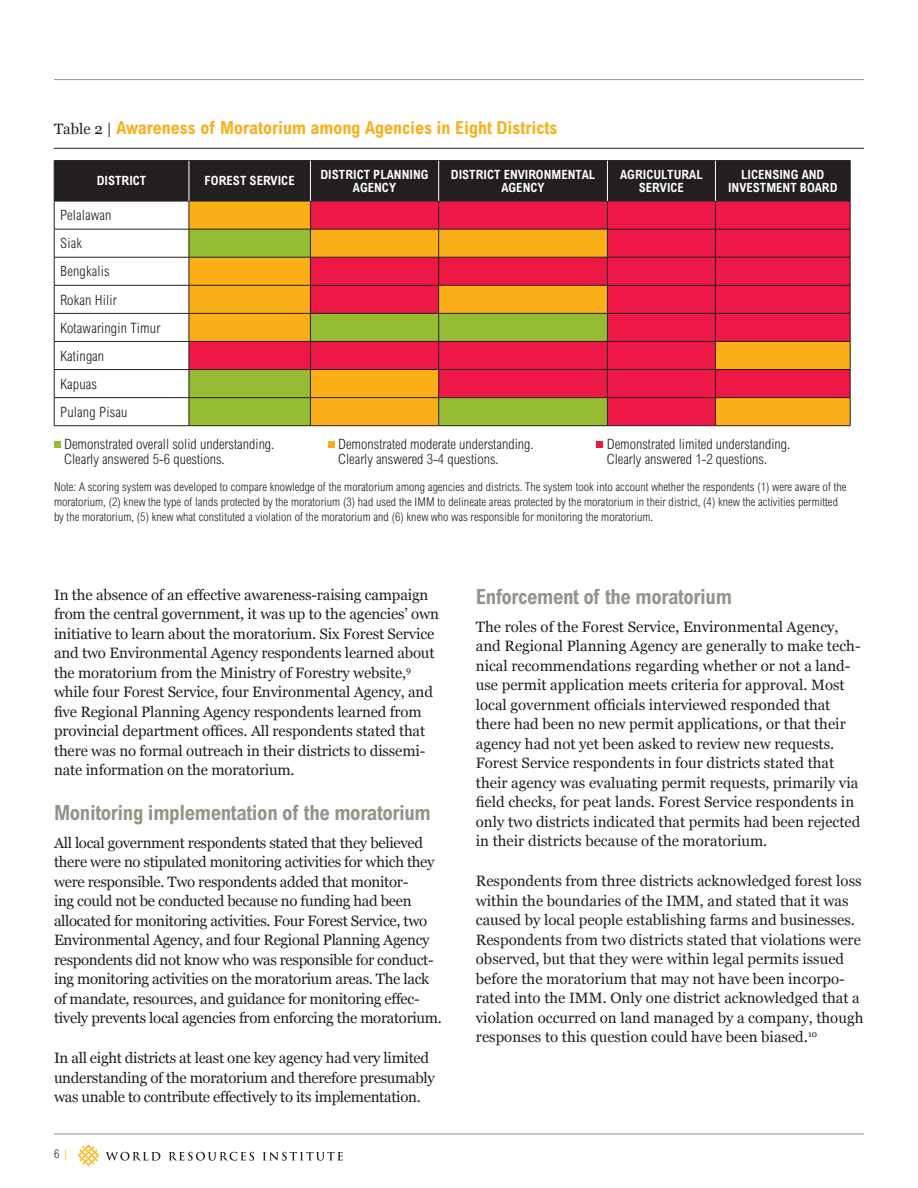
<style>
.page{position:relative;width:918px;height:1188px;background:#fff}
.page>*{position:absolute;margin:0;border:0;box-sizing:border-box;transform-origin:0 0}
.Body_Subhead_1{font:700 condensed 21px "Arial MT Std";letter-spacing:-.02em;color:#94948a}
.Figure_Head{font:700 condensed 18px "Arial MT Std";color:#faaf18}
.Body_Copy{font:15px/19.5px "Georgia";letter-spacing:-.01em;color:#231f20}
.Figure_Legend{font:300 condensed 14.25px/15px "Arial MT Std";color:#231f20}
.Table_Body_Copy{font:300 condensed 14.25px "Arial MT Std";letter-spacing:.01em;color:#231f20}
.Table_Header_Text{font:700 condensed 12.75px/13.5px "Arial MT Std";color:#fff;text-align:center}
.Source{font:300 condensed 12px/15px "Arial MT Std";letter-spacing:.005em;color:#231f20}
.s1{font-family:"Georgia";font-weight:400;font-stretch:normal;font-size:15px;color:#231f20}
.s2{color:#faaf18}
</style>
<div class="page">
<hr style="left:54px;top:79px;width:810px;height:1px;background:#94948a">
<hr style="left:54px;top:1134px;width:810px;height:1px;background:#94948a">
<svg style="left:78px;top:1144px;width:21px;height:22px"></svg>
<svg style="left:106px;top:1152px;width:54px;height:9px"></svg>
<svg style="left:169px;top:1152px;width:85px;height:9px"></svg>
<svg style="left:263px;top:1152px;width:80px;height:9px"></svg>
<hr style="left:54px;top:148px;width:810px;height:1px;background:#231f20">
<hr style="left:54px;top:160px;width:135px;height:1px;background:#231f20">
<hr style="left:189px;top:160px;width:121px;height:1px;background:#231f20">
<hr style="left:310px;top:160px;width:129px;height:1px;background:#231f20">
<hr style="left:439px;top:160px;width:168px;height:1px;background:#231f20">
<hr style="left:607px;top:160px;width:108px;height:1px;background:#231f20">
<hr style="left:715px;top:160px;width:135px;height:1px;background:#231f20">
<svg style="left:54px;top:161px;width:797px;height:265px;background:#c3674d"></svg>
<hr style="left:54px;top:425px;width:135px;height:1px;background:#231f20">
<hr style="left:189px;top:425px;width:121px;height:1px;background:#231f20">
<hr style="left:310px;top:425px;width:129px;height:1px;background:#231f20">
<hr style="left:439px;top:425px;width:168px;height:1px;background:#231f20">
<hr style="left:607px;top:425px;width:108px;height:1px;background:#231f20">
<hr style="left:715px;top:425px;width:135px;height:1px;background:#231f20">
<hr style="left:189px;top:161px;width:1px;height:40px;background:#fff">
<hr style="left:310px;top:161px;width:1px;height:40px;background:#fff">
<hr style="left:438px;top:161px;width:1px;height:40px;background:#fff">
<hr style="left:607px;top:161px;width:1px;height:40px;background:#fff">
<hr style="left:715px;top:161px;width:1px;height:40px;background:#fff">
<div style="left:54px;top:441px;width:7px;height:7px;background:#96bc33"></div>
<div style="left:597px;top:441px;width:6px;height:7px;background:#ed1845"></div>
<div style="left:328px;top:441px;width:7px;height:7px;background:#faaf18"></div>
<p class="Figure_Head" style="left:54px;top:118px;width:505px"><span class="s1">Table 2 |</span> Awareness of Moratorium among Agencies in Eight Districts</p>
<p class="Table_Header_Text" style="left:97px;top:174px;width:51px">DISTRICT</p>
<p class="Table_Header_Text" style="left:205px;top:174px;width:92px">FOREST SERVICE</p>
<p class="Table_Header_Text" style="left:321px;top:167px;width:110px">DISTRICT PLANNING<br>AGENCY</p>
<p class="Table_Header_Text" style="left:451px;top:167px;width:146px">DISTRICT ENVIRONMENTAL<br>AGENCY</p>
<p class="Table_Header_Text" style="left:620px;top:167px;width:84px">AGRICULTURAL<br>SERVICE</p>
<p class="Table_Header_Text" style="left:728px;top:167px;width:111px">LICENSING AND<br>INVESTMENT BOARD</p>
<p class="Table_Body_Copy" style="left:60px;top:207px;width:53px">Pelalawan</p>
<p class="Table_Body_Copy" style="left:60px;top:235px;width:23px">Siak</p>
<p class="Table_Body_Copy" style="left:60px;top:263px;width:51px">Bengkalis</p>
<p class="Table_Body_Copy" style="left:60px;top:291px;width:58px">Rokan Hilir</p>
<p class="Table_Body_Copy" style="left:60px;top:320px;width:102px">Kotawaringin Timur</p>
<p class="Table_Body_Copy" style="left:60px;top:348px;width:45px">Katingan</p>
<p class="Table_Body_Copy" style="left:60px;top:376px;width:38px">Kapuas</p>
<p class="Table_Body_Copy" style="left:60px;top:404px;width:69px">Pulang Pisau</p>
<p class="Figure_Legend" style="left:64px;top:436px;width:212px">Demonstrated overall solid understanding.<br>Clearly answered 5-6 questions.</p>
<p class="Figure_Legend" style="left:607px;top:436px;width:185px">Demonstrated limited understanding.<br>Clearly answered 1-2 questions.</p>
<p class="Figure_Legend" style="left:338px;top:436px;width:197px">Demonstrated moderate understanding.<br>Clearly answered 3-4 questions.</p>
<p class="Source" style="left:54px;top:479px;width:794px">Note: A scoring system was developed to compare knowledge of the moratorium among agencies and districts. The system took into account whether the respondents (1) were aware of the moratorium, (2) knew the type of lands protected by the moratorium (3) had used the IMM to delineate areas protected by the moratorium in their district, (4) knew the activities permitted by the moratorium, (5) knew what constituted a violation of the moratorium and (6) knew who was responsible for monitoring the moratorium.</p>
<p class="Body_Copy" style="left:54px;top:585px;width:386px">In the absence of an effective awareness-raising campaign from the central government, it was up to the agencies’ own initiative to learn about the moratorium. Six Forest Service and two Environmental Agency respondents learned about the moratorium from the Ministry of Forestry website,<sup>9 </sup>while four Forest Service, four Environmental Agency, and five Regional Planning Agency respondents learned from provincial department offices. All respondents stated that there was no formal outreach in their districts to dissemi&shy;nate information on the moratorium.</p>
<p class="Body_Subhead_1" style="left:54px;top:800px;width:378px">Monitoring implementation of the moratorium</p>
<p class="Body_Copy" style="left:54px;top:833px;width:389px">All local government respondents stated that they believed there were no stipulated monitoring activities for which they were responsible. Two respondents added that monitor-<br>ing could not be conducted because no funding had been allocated for monitoring activities. Four Forest Service, two Environmental Agency, and four Regional Planning Agency respondents did not know who was responsible for conduct&shy;ing monitoring activities on the moratorium areas. The lack of mandate, resources, and guidance for monitoring effec&shy;tively prevents local agencies from enforcing the moratorium.</p>
<p class="Body_Copy" style="left:54px;top:1048px;width:382px">In all eight districts at least one key agency had very limited understanding of the moratorium and therefore presumably was unable to contribute effectively to its implementation.</p>
<p class="Source" style="left:54px;top:1146px;width:15px">6 <span class="s2">|</span></p>
<p class="Body_Subhead_1" style="left:476px;top:584px;width:258px">Enforcement of the moratorium</p>
<p class="Body_Copy" style="left:476px;top:617px;width:386px">The roles of the Forest Service, Environmental Agency, and Regional Planning Agency are generally to make tech&shy;nical recommendations regarding whether or not a land&shy;use permit application meets criteria for approval. Most local government officials interviewed responded that there had been no new permit applications, or that their agency had not yet been asked to review new requests.<br>Forest Service respondents in four districts stated that their agency was evaluating permit requests, primarily via field checks, for peat lands. Forest Service respondents in only two districts indicated that permits had been rejected in their districts because of the moratorium.</p>
<p class="Body_Copy" style="left:476px;top:871px;width:389px">Respondents from three districts acknowledged forest loss within the boundaries of the IMM, and stated that it was caused by local people establishing farms and businesses.<br>Respondents from two districts stated that violations were observed, but that they were within legal permits issued before the moratorium that may not have been incorpo&shy;rated into the IMM. Only one district acknowledged that a violation occurred on land managed by a company, though responses to this question could have been biased.<sup>10</sup></p>
</div>
